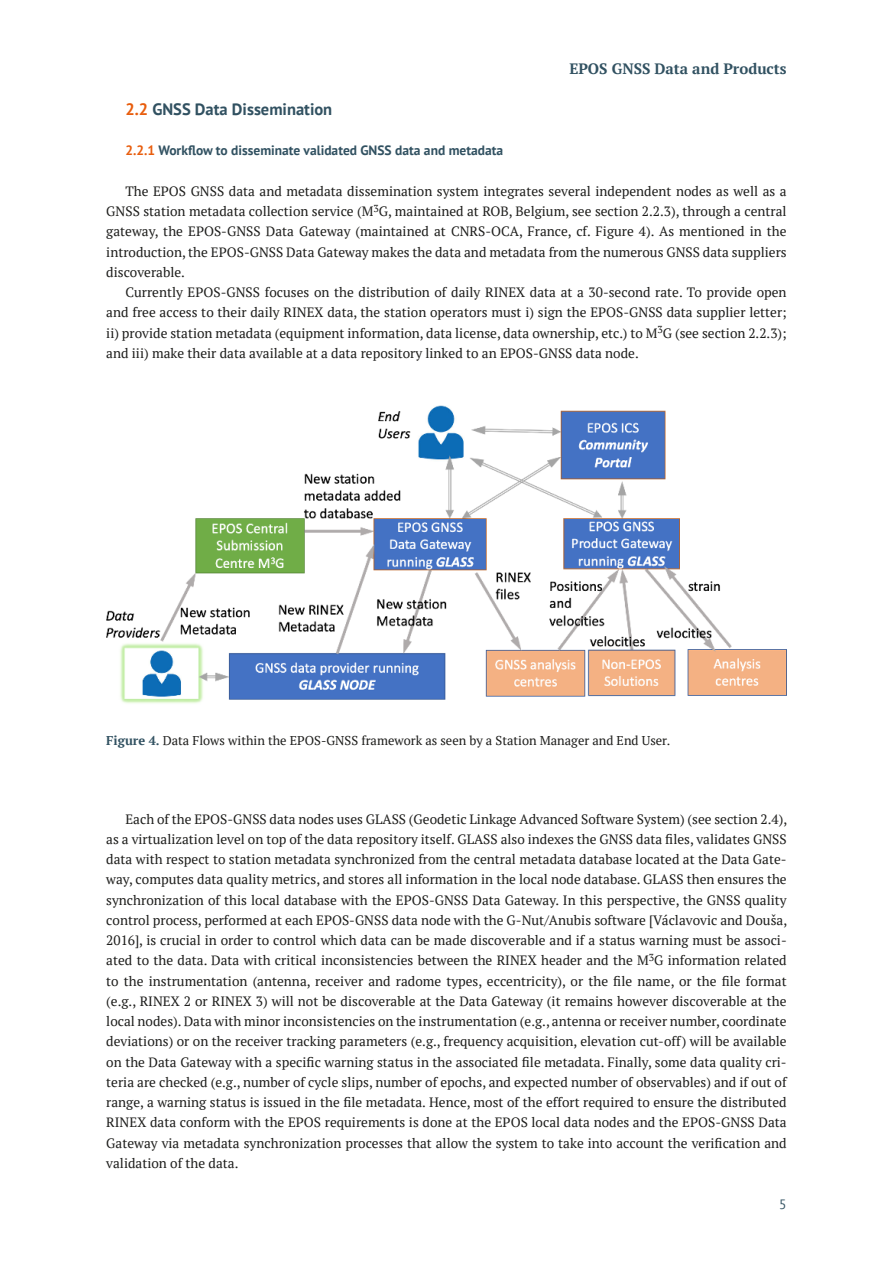
<style>
.page{position:relative;width:893px;height:1263px;background:#fff}
.page>*{position:absolute;margin:0;border:0;box-sizing:border-box;transform-origin:0 0}
.t1{font:700 16.5px "PT Sans";color:#315161}
.t2{font:700 15px "PT Serif";color:#315161}
.t3{font:13.5px/20.2px "PT Serif";color:#1d1d1b;text-align:justify}
.t4{font:700 13.5px "PT Sans";color:#315161}
.t5{font:13.5px "PT Sans";color:#315161}
.t6{font:12.75px "PT Serif";color:#1d1d1b}
.s1{color:#e85d0d}
.s2{font-weight:700;color:#315161}
</style>
<div class="page">
<img style="left:106px;top:405px;width:681px;height:299px">
<p class="t2" style="left:569px;top:59px;width:219px">EPOS GNSS Data and Products</p>
<p class="t1" style="left:125px;top:98px;width:208px"><span class="s1">2.2</span> GNSS Data Dissemination</p>
<p class="t4" style="left:125px;top:142px;width:379px"><span class="s1">2.2.1</span> Workflow to disseminate validated GNSS data and metadata</p>
<p class="t3" style="left:106px;top:181px;width:682px;text-indent:19px">The EPOS GNSS data and metadata dissemination system integrates several independent nodes as well as a GNSS station metadata collection service (M<sup>3</sup>G, maintained at ROB, Belgium, see section 2.2.3), through a central gateway, the EPOS-GNSS Data Gateway (maintained at CNRS-OCA, France, cf. Figure 4). As mentioned in the introduction, the EPOS-GNSS Data Gateway makes the data and metadata from the numerous GNSS data suppliers discoverable.</p>
<p class="t3" style="left:106px;top:282px;width:682px;text-indent:19px">Currently EPOS-GNSS focuses on the distribution of daily RINEX data at a 30-second rate. To provide open and free access to their daily RINEX data, the station operators must i) sign the EPOS-GNSS data supplier letter; ii) provide station metadata (equipment information, data license, data ownership, etc.) to M<sup>3</sup>G (see section 2.2.3); and iii) make their data available at a data repository linked to an EPOS-GNSS data node.</p>
<p class="t6" style="left:106px;top:732px;width:565px"><span class="s2">Figure 4.</span> Data Flows within the EPOS-GNSS framework as seen by a Station Manager and End User.</p>
<p class="t3" style="left:106px;top:808px;width:682px;text-indent:19px">Each of the EPOS-GNSS data nodes uses GLASS (Geodetic Linkage Advanced Software System) (see section 2.4), as a virtualization level on top of the data repository itself. GLASS also indexes the GNSS data files, validates GNSS data with respect to station metadata synchronized from the central metadata database located at the Data Gate&shy;way, computes data quality metrics, and stores all information in the local node database. GLASS then ensures the synchronization of this local database with the EPOS-GNSS Data Gateway. In this perspective, the GNSS quality control process, performed at each EPOS-GNSS data node with the G-Nut/Anubis software [Václavovic and Douša, 2016], is crucial in order to control which data can be made discoverable and if a status warning must be associ&shy;ated to the data. Data with critical inconsistencies between the RINEX header and the M<sup>3</sup>G information related to the instrumentation (antenna, receiver and radome types, eccentricity), or the file name, or the file format (e.g., RINEX 2 or RINEX 3) will not be discoverable at the Data Gateway (it remains however discoverable at the local nodes). Data with minor inconsistencies on the instrumentation (e.g., antenna or receiver number, coordinate deviations) or on the receiver tracking parameters (e.g., frequency acquisition, elevation cut-off) will be available on the Data Gateway with a specific warning status in the associated file metadata. Finally, some data quality cri&shy;teria are checked (e.g., number of cycle slips, number of epochs, and expected number of observables) and if out of range, a warning status is issued in the file metadata. Hence, most of the effort required to ensure the distributed RINEX data conform with the EPOS requirements is done at the EPOS local data nodes and the EPOS-GNSS Data Gateway via metadata synchronization processes that allow the system to take into account the verification and validation of the data.</p>
<p class="t5" style="left:779px;top:1195px;width:9px">5</p>
</div>
